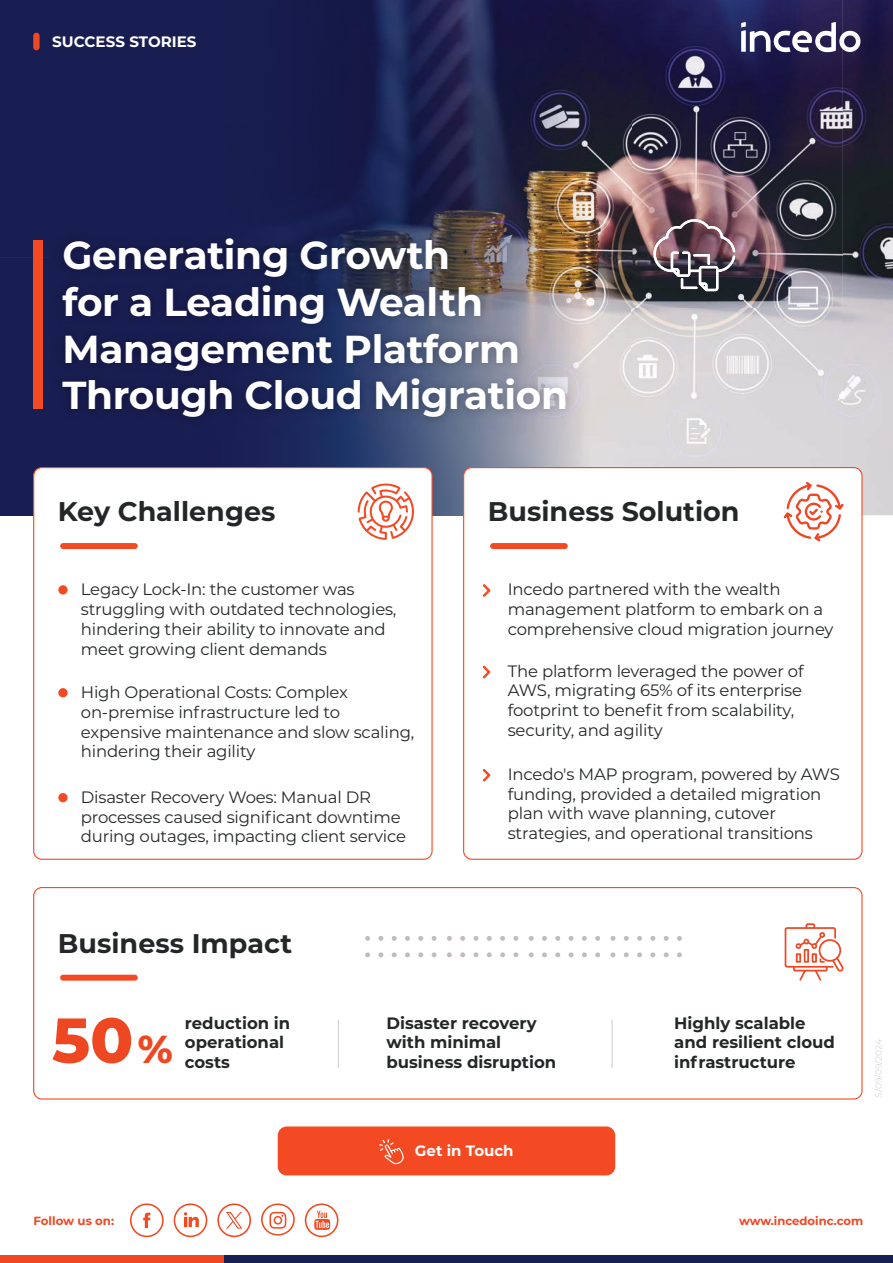
<style>
.page{position:relative;width:893px;height:1263px;background:#fff}
.page>*{position:absolute;margin:0;border:0;box-sizing:border-box;transform-origin:0 0}
.t1{font:800 63px "Montserrat";color:#ee4823}
.t2{font:700 39px/46.8px "Montserrat";letter-spacing:-.01em;color:#fff}
.t3{font:700 27px "Montserrat";color:#242728}
.t4{font:16.5px/19.8px "Montserrat";letter-spacing:-.01em;color:#242728}
.t5{font:700 16.5px/19.5px "Montserrat";color:#242728}
.t6{font:700 15.15px "Montserrat";color:#fff}
.t7{font:700 15px "Montserrat";color:#fff}
.t8{font:700 11.7px "Montserrat";color:#ef4723}
.t9{font:700 11.55px "Montserrat";color:#ef4723}
.t10{font:9px "Montserrat";color:#dbd8da}
.s1{font-size:39px}
</style>
<div class="page">
<img style="left:843px;top:0;width:50px;height:515px">
<img style="left:0;top:515px;width:463px;height:1px">
<img style="left:0;top:0;width:632px;height:257px">
<img style="left:632px;top:0;width:211px;height:467px">
<div style="left:0;top:257px;width:52px;height:258px;background:#181e51"></div>
<img style="left:580px;top:257px;width:52px;height:210px">
<img style="left:52px;top:434px;width:528px;height:81px">
<img style="left:649px;top:219px;width:86px;height:72px">
<div style="left:34px;top:468px;width:398px;height:391px;background:#fff;border-radius:8px"></div>
<div style="left:60px;top:543px;width:78px;height:6px;background:#f34a24;border-radius:3px"></div>
<svg style="left:358px;top:483px;width:56px;height:57px"></svg>
<div style="left:464px;top:468px;width:398px;height:391px;background:#fff;border-radius:8px"></div>
<div style="left:490px;top:543px;width:78px;height:6px;background:#f34a24;border-radius:3px"></div>
<svg style="left:784px;top:482px;width:59px;height:60px"></svg>
<div style="left:0;top:1255px;width:225px;height:8px;background:#ef4723"></div>
<div style="left:225px;top:1255px;width:668px;height:8px;background:#1a1f51"></div>
<div style="left:33px;top:33px;width:7px;height:17px;background:#ef4723;border-radius:3px"></div>
<svg style="left:174px;top:1203px;width:33px;height:34px"></svg>
<svg style="left:261px;top:1203px;width:34px;height:32px"></svg>
<svg style="left:305px;top:1203px;width:33px;height:34px"></svg>
<svg style="left:217px;top:1203px;width:34px;height:34px"></svg>
<div style="left:33px;top:887px;width:829px;height:212px;border:1px solid #f34a24;border-radius:8px"></div>
<div style="left:60px;top:975px;width:78px;height:6px;background:#f34a24;border-radius:3px"></div>
<svg style="left:365px;top:936px;width:5px;height:5px"></svg>
<svg style="left:365px;top:952px;width:5px;height:5px"></svg>
<svg style="left:378px;top:936px;width:5px;height:5px"></svg>
<svg style="left:378px;top:952px;width:5px;height:5px"></svg>
<svg style="left:392px;top:936px;width:5px;height:5px"></svg>
<svg style="left:392px;top:952px;width:5px;height:5px"></svg>
<svg style="left:405px;top:936px;width:5px;height:5px"></svg>
<svg style="left:405px;top:952px;width:5px;height:5px"></svg>
<svg style="left:418px;top:936px;width:5px;height:5px"></svg>
<svg style="left:418px;top:952px;width:5px;height:5px"></svg>
<svg style="left:432px;top:936px;width:5px;height:5px"></svg>
<svg style="left:432px;top:952px;width:5px;height:5px"></svg>
<svg style="left:447px;top:936px;width:5px;height:5px"></svg>
<svg style="left:447px;top:952px;width:5px;height:5px"></svg>
<svg style="left:460px;top:936px;width:5px;height:5px"></svg>
<svg style="left:460px;top:952px;width:5px;height:5px"></svg>
<svg style="left:473px;top:936px;width:5px;height:5px"></svg>
<svg style="left:473px;top:952px;width:5px;height:5px"></svg>
<svg style="left:487px;top:936px;width:5px;height:5px"></svg>
<svg style="left:487px;top:952px;width:5px;height:5px"></svg>
<svg style="left:500px;top:936px;width:5px;height:5px"></svg>
<svg style="left:500px;top:952px;width:5px;height:5px"></svg>
<svg style="left:513px;top:936px;width:5px;height:5px"></svg>
<svg style="left:513px;top:952px;width:5px;height:5px"></svg>
<svg style="left:529px;top:936px;width:5px;height:5px"></svg>
<svg style="left:529px;top:952px;width:5px;height:5px"></svg>
<svg style="left:542px;top:936px;width:5px;height:5px"></svg>
<svg style="left:542px;top:952px;width:5px;height:5px"></svg>
<svg style="left:555px;top:936px;width:5px;height:5px"></svg>
<svg style="left:555px;top:952px;width:5px;height:5px"></svg>
<svg style="left:569px;top:936px;width:4px;height:5px"></svg>
<svg style="left:569px;top:952px;width:4px;height:5px"></svg>
<svg style="left:582px;top:936px;width:5px;height:5px"></svg>
<svg style="left:582px;top:952px;width:5px;height:5px"></svg>
<svg style="left:595px;top:936px;width:5px;height:5px"></svg>
<svg style="left:595px;top:952px;width:5px;height:5px"></svg>
<svg style="left:610px;top:936px;width:5px;height:5px"></svg>
<svg style="left:610px;top:952px;width:5px;height:5px"></svg>
<svg style="left:624px;top:936px;width:5px;height:5px"></svg>
<svg style="left:624px;top:952px;width:5px;height:5px"></svg>
<svg style="left:637px;top:936px;width:5px;height:5px"></svg>
<svg style="left:637px;top:952px;width:5px;height:5px"></svg>
<svg style="left:650px;top:936px;width:5px;height:5px"></svg>
<svg style="left:650px;top:952px;width:5px;height:5px"></svg>
<svg style="left:664px;top:936px;width:5px;height:5px"></svg>
<svg style="left:664px;top:952px;width:5px;height:5px"></svg>
<svg style="left:677px;top:936px;width:5px;height:5px"></svg>
<svg style="left:677px;top:952px;width:5px;height:5px"></svg>
<svg style="left:785px;top:923px;width:58px;height:58px"></svg>
<hr style="left:612px;top:1019px;width:1px;height:49px;background:#cecbcd">
<hr style="left:338px;top:1019px;width:1px;height:49px;background:#cecbcd">
<div style="left:34px;top:240px;width:9px;height:168px;background:#f34a24"></div>
<img style="left:50px;top:223px;width:558px;height:211px">
<div style="left:278px;top:1126px;width:337px;height:49px;background:#f34a24;border-radius:9px"></div>
<svg style="left:379px;top:1139px;width:25px;height:25px"></svg>
<svg style="left:130px;top:1203px;width:34px;height:34px"></svg>
<div style="left:58px;top:585px;width:10px;height:9px;background:#f34a24;border-radius:50%"></div>
<div style="left:58px;top:688px;width:10px;height:9px;background:#f34a24;border-radius:50%"></div>
<div style="left:58px;top:793px;width:10px;height:9px;background:#f34a24;border-radius:50%"></div>
<svg style="left:482px;top:584px;width:9px;height:13px"></svg>
<svg style="left:483px;top:666px;width:8px;height:13px"></svg>
<svg style="left:482px;top:769px;width:9px;height:13px"></svg>
<svg style="left:741px;top:22px;width:119px;height:30px"></svg>
<p class="t6" style="left:52px;top:30px;width:146px">SUCCESS STORIES</p>
<h2 class="t2" style="left:63px;top:230px;width:507px">Generating Growth<br>for a Leading Wealth<br>Management Platform<br>Through Cloud Migration</h2>
<h3 class="t3" style="left:58px;top:492px;width:219px">Key Challenges</h3>
<h3 class="t3" style="left:488px;top:492px;width:253px">Business Solution</h3>
<p class="t4" style="left:81px;top:579px;width:317px">Legacy Lock-In: the customer was struggling with outdated technologies, hindering their ability to innovate and meet growing client demands</p>
<p class="t4" style="left:81px;top:682px;width:335px">High Operational Costs: Complex on-premise infrastructure led to expensive maintenance and slow scaling, hindering their agility</p>
<p class="t4" style="left:81px;top:786px;width:327px">Disaster Recovery Woes: Manual DR processes caused significant downtime during outages, impacting client service</p>
<p class="t4" style="left:508px;top:579px;width:327px">Incedo partnered with the wealth management platform to embark on a comprehensive cloud migration journey</p>
<p class="t4" style="left:508px;top:660px;width:298px">The platform leveraged the power of AWS, migrating 65% of its enterprise footprint to benefit from scalability, security, and agility</p>
<p class="t4" style="left:508px;top:763px;width:334px">Incedo's MAP program, powered by AWS funding, provided a detailed migration plan with wave planning, cutover strategies, and operational transitions</p>
<h3 class="t3" style="left:58px;top:924px;width:236px">Business Impact</h3>
<h1 class="t1" style="left:52px;top:994px;width:122px">50<span class="s1">%</span></h1>
<p class="t5" style="left:185px;top:1012px;width:107px">reduction in operational costs</p>
<p class="t8" style="left:34px;top:1212px;width:82px">Follow us on:</p>
<p class="t5" style="left:386px;top:1012px;width:171px">Disaster recovery with minimal business disruption</p>
<p class="t5" style="left:674px;top:1012px;width:162px">Highly scalable and resilient cloud infrastructure</p>
<p class="t7" style="left:415px;top:1139px;width:100px">Get in Touch</p>
<p class="t10" style="left:872px;top:1098px;width:60px;rotate:-90deg">S/09/09/2024</p>
<p class="t9" style="left:739px;top:1213px;width:126px">www.incedoinc.com</p>
</div>
